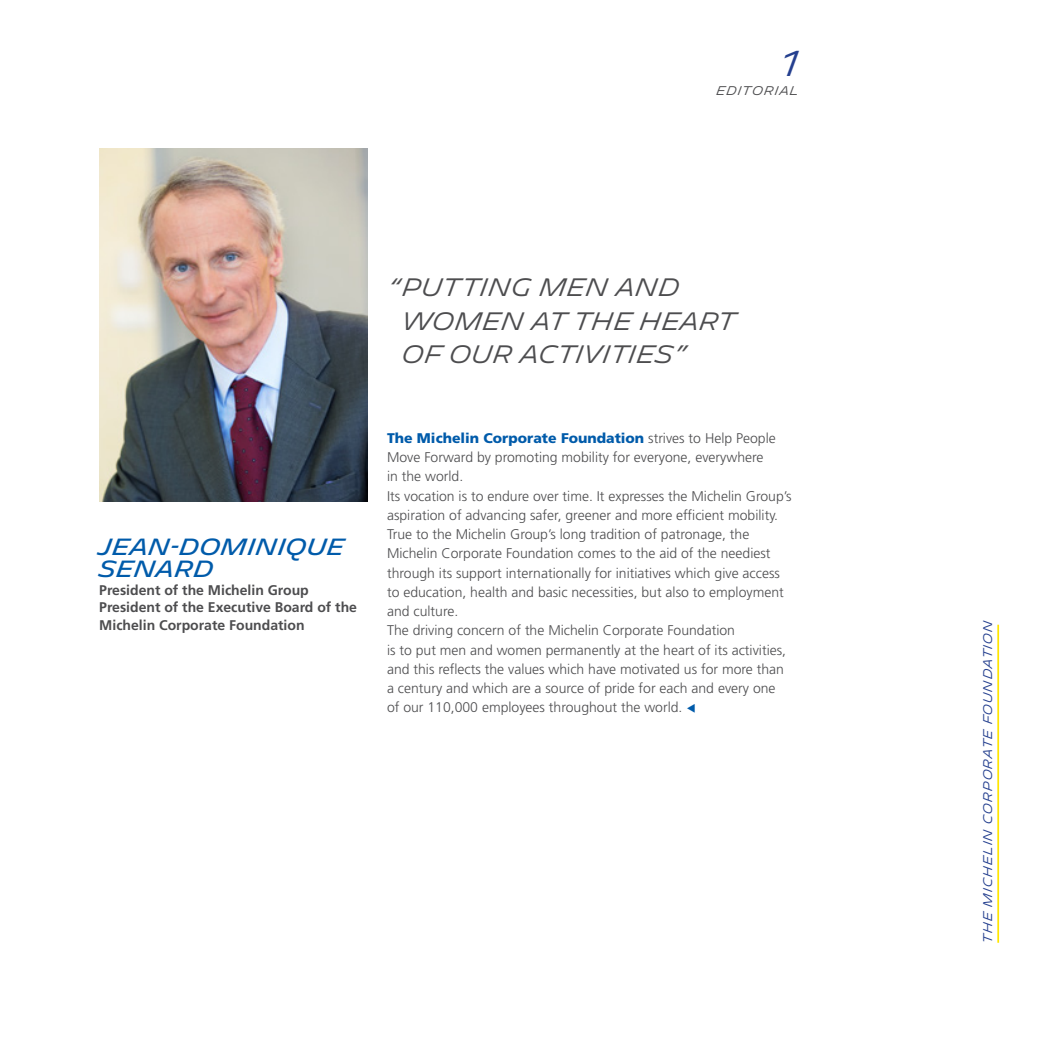
<style>
.page{position:relative;width:1042px;height:1042px;background:#fff}
.page>*{position:absolute;margin:0;border:0;box-sizing:border-box;transform-origin:0 0}
.t1{font:300 35px "Michelin";color:#25408f}
.t2{font:300 24.5px/33.2px "Michelin";color:#4d4d4f}
.t3{font:22.75px/22.8px "Michelin";color:#005baa}
.t4{font:300 14px/19.2px "Frutiger";color:#4d4d4f}
.t5{font:700 14px/17.5px "Frutiger";color:#4d4d4f}
.t6{font:300 12.25px "Michelin";letter-spacing:.05em;color:#25408f}
.t7{font:300 12.25px "Michelin";letter-spacing:.06em;color:#4d4d4f}
.s1{font-weight:900;color:#005baa}
.s2{color:#005baa}
</style>
<div class="page">
<hr style="left:997px;top:625px;width:2px;height:318px;background:#ffe600">
<img style="left:99px;top:148px;width:268px;height:354px">
<h1 class="t1" style="left:782px;top:43px;width:18px">1</h1>
<p class="t7" style="left:716px;top:84px;width:84px">EDITORIAL</p>
<h3 class="t3" style="left:99px;top:535px;width:247px">JEAN-DOMINIQUE<br>SENARD</h3>
<p class="t5" style="left:99px;top:581px;width:259px">President of the Michelin Group<br>President of the Executive Board of the<br>Michelin Corporate Foundation</p>
<h2 class="t2" style="left:403px;top:271px;width:335px;text-indent:-16px">“PUTTING MEN AND<br>WOMEN AT THE HEART<br>OF OUR ACTIVITIES”</h2>
<p class="t4" style="left:387px;top:428px;width:406px"><span class="s1">The Michelin Corporate Foundation</span> strives to Help People Move Forward by promoting mobility for everyone, everywhere<br>in the world.<br>Its vocation is to endure over time. It expresses the Michelin Group’s aspiration of advancing safer, greener and more efficient mobility.<br>True to the Michelin Group’s long tradition of patronage, the Michelin Corporate Foundation comes to the aid of the neediest through its support internationally for initiatives which give access to education, health and basic necessities, but also to employment and culture.<br>The driving concern of the Michelin Corporate Foundation<br>is to put men and women permanently at the heart of its activities, and this reflects the values which have motivated us for more than a century and which are a source of pride for each and every one<br>of our 110,000 employees throughout the world. <span class="s2">▼</span></p>
<p class="t6" style="left:980px;top:943px;width:324px;rotate:-90deg">THE MICHELIN CORPORATE FOUNDATION</p>
</div>
